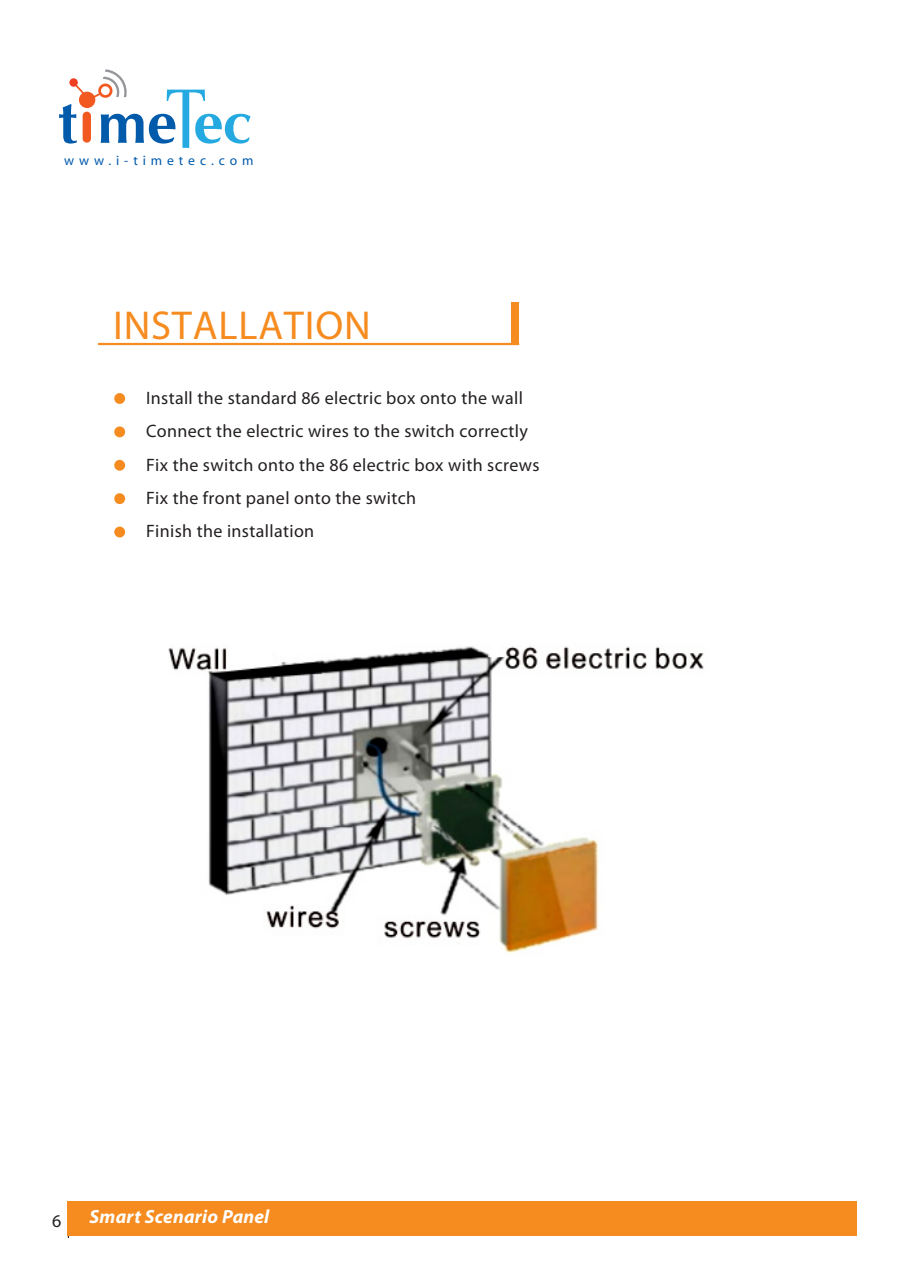
<style>
.page{position:relative;width:903px;height:1288px;background:#fff}
.page>*{position:absolute;margin:0;border:0;box-sizing:border-box;transform-origin:0 0}
.t1{font:40.5px "Myriad Pro";letter-spacing:.02em;color:#f68b1f}
.t2{font:italic 700 19.12px "Myriad Pro";letter-spacing:.01em;color:#fff}
.t3{font:18px "Myriad Pro";letter-spacing:.02em;color:#231f20}
.t4{font:13.72px "Myriad";letter-spacing:.36em;color:#015aaa}
</style>
<div class="page">
<hr style="left:68px;top:1203px;width:1px;height:35px;background:#231f20">
<div style="left:67px;top:1201px;width:789px;height:34px;background:#f68b1f"></div>
<svg style="left:59px;top:69px;width:191px;height:79px"></svg>
<div style="left:114px;top:393px;width:11px;height:11px;background:#f68b1f;border-radius:50%"></div>
<div style="left:114px;top:426px;width:11px;height:11px;background:#f68b1f;border-radius:50%"></div>
<div style="left:114px;top:460px;width:11px;height:11px;background:#f68b1f;border-radius:50%"></div>
<div style="left:114px;top:493px;width:11px;height:11px;background:#f68b1f;border-radius:50%"></div>
<div style="left:114px;top:527px;width:11px;height:10px;background:#f68b1f;border-radius:50%"></div>
<hr style="left:98px;top:343px;width:421px;height:2px;background:#f68b1f">
<div style="left:510px;top:302px;width:8px;height:42px;background:#f68b1f"></div>
<img style="left:168px;top:646px;width:536px;height:307px">
<p class="t4" style="left:64px;top:153px;width:191px">www.i-timetec.com</p>
<p class="t1" style="left:113px;top:300px;width:259px">INSTALLATION</p>
<p class="t3" style="left:146px;top:387px;width:378px">Install the standard 86 electric box onto the wall</p>
<p class="t3" style="left:146px;top:420px;width:383px">Connect the electric wires to the switch correctly</p>
<p class="t3" style="left:146px;top:453px;width:395px">Fix the switch onto the 86 electric box with screws</p>
<p class="t3" style="left:146px;top:487px;width:271px">Fix the front panel onto the switch</p>
<p class="t3" style="left:146px;top:520px;width:169px">Finish the installation</p>
<p class="t2" style="left:90px;top:1204px;width:181px">Smart Scenario Panel</p>
</div>
